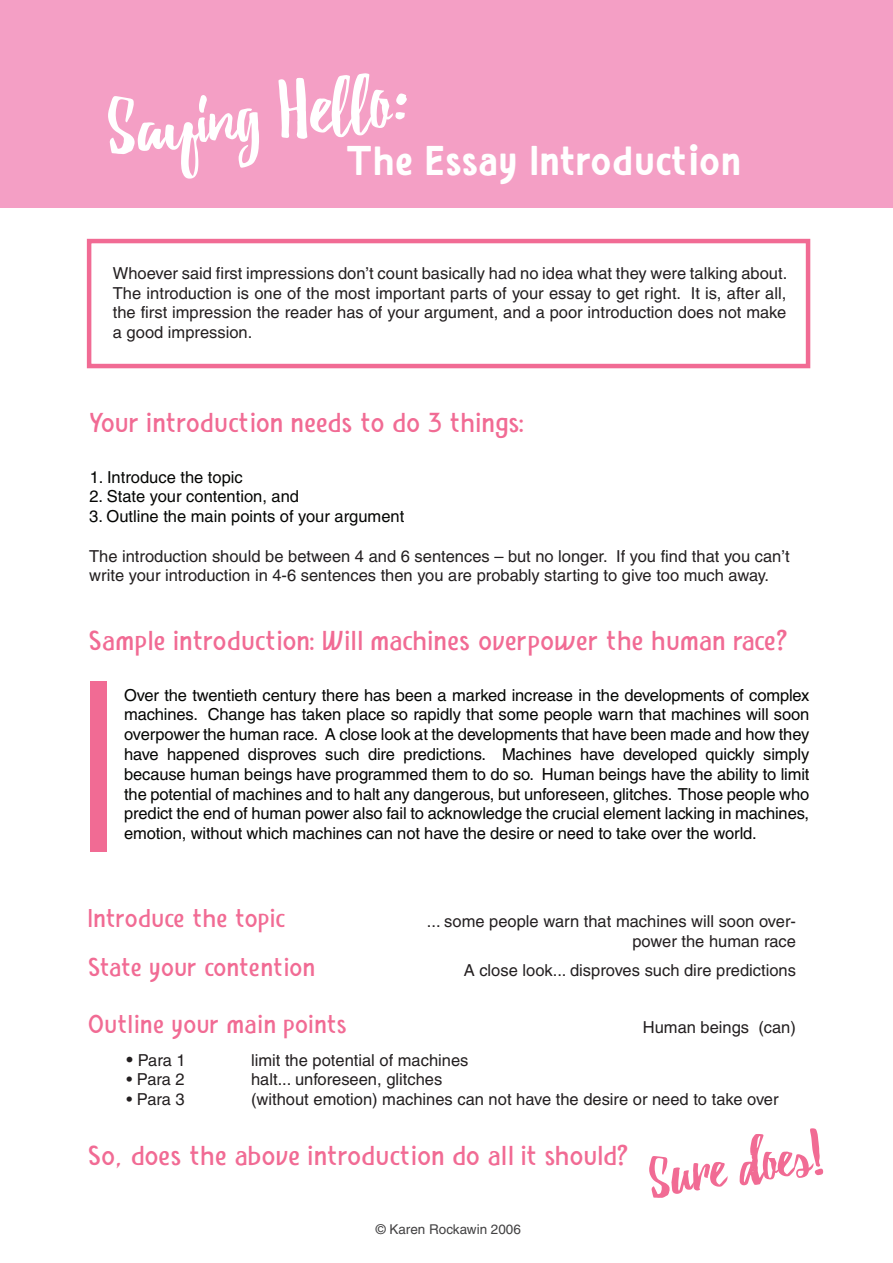
<style>
.page{position:relative;width:893px;height:1263px;background:#fff}
.page>*{position:absolute;margin:0;border:0;box-sizing:border-box;transform-origin:0 0}
.t1{font:700 39px "Amro Sans";letter-spacing:.07em;color:#fff}
.t2{font:25.5px "Amro Sans";letter-spacing:.07em;color:#f16b94}
.t3{font:24px/48.6px "Amro Sans";letter-spacing:.065em;color:#f16b94}
.t4{font:16.5px/19.8px "Helvetica";color:#040503;text-align:justify}
.t5{font:16.5px/19.8px "Helvetica";color:#231f20;text-align:justify}
.t6{font:13.5px "Helvetica";color:#424142}
.s1{font-size:18px}
</style>
<div class="page">
<div style="left:90px;top:681px;width:17px;height:171px;background:#f16b94"></div>
<div style="left:87px;top:239px;width:723px;height:129px;border:4px solid #f16b94"></div>
<div style="left:0;top:0;width:893px;height:208px;background:#f49fc5"></div>
<svg style="left:108px;top:95px;width:151px;height:84px"></svg>
<svg style="left:278px;top:73px;width:129px;height:66px"></svg>
<svg style="left:649px;top:1156px;width:79px;height:42px"></svg>
<svg style="left:740px;top:1128px;width:83px;height:57px"></svg>
<p class="t1" style="left:348px;top:137px;width:395px">The Essay Introduction</p>
<p class="t5" style="left:113px;top:263px;width:676px">Whoever said first impressions don’t count basically had no idea what they were talking about.<br>The introduction is one of the most important parts of your essay to get right. It is, after all, the first impression the reader has of your argument, and a poor introduction does not make a good impression.</p>
<h2 class="t2" style="left:90px;top:408px;width:435px">Your introduction needs to do 3 things:</h2>
<p class="t4" style="left:90px;top:467px;width:155px">1. Introduce the topic</p>
<p class="t4" style="left:89px;top:487px;width:211px">2. State your contention, and</p>
<p class="t4" style="left:89px;top:507px;width:317px">3. Outline the main points of your argument</p>
<p class="t5" style="left:89px;top:546px;width:702px">The introduction should be between 4 and 6 sentences – but no longer. If you find that you can’t write your introduction in 4-6 sentences then you are probably starting to give too much away.</p>
<h2 class="t2" style="left:90px;top:625px;width:700px">Sample introduction: Will machines overpower the human race?</h2>
<p class="t4" style="left:124px;top:685px;width:687px">Over the twentieth century there has been a marked increase in the developments of complex machines. Change has taken place so rapidly that some people warn that machines will soon overpower the human race. A close look at the developments that have been made and how they have happened disproves such dire predictions. Machines have developed quickly simply because human beings have programmed them to do so. Human beings have the ability to limit the potential of machines and to halt any dangerous, but unforeseen, glitches. Those people who predict the end of human power also fail to acknowledge the crucial element lacking in machines, emotion, without which machines can not have the desire or need to take over the world.</p>
<p class="t3" style="left:89px;top:894px;width:227px">Introduce the topic<br>State your contention</p>
<p class="t5" style="left:427px;top:911px;width:370px;text-align:right">... some people warn that machines will soon over&shy;power the human race</p>
<p class="t5" style="left:464px;top:960px;width:334px">A close look... disproves such dire predictions</p>
<p class="t3" style="left:89px;top:1000px;width:259px">Outl ine your main points</p>
<p class="t5" style="left:643px;top:1017px;width:155px">Human beings (can)</p>
<p class="t5" style="left:127px;top:1050px;width:61px"><span class="s1">•</span> Para 1</p>
<p class="t5" style="left:251px;top:1050px;width:219px">limit the potential of machines</p>
<p class="t5" style="left:127px;top:1070px;width:60px">• Para 2</p>
<p class="t5" style="left:251px;top:1070px;width:193px">halt... unforeseen, glitches</p>
<p class="t5" style="left:127px;top:1089px;width:60px">• Para 3</p>
<p class="t5" style="left:251px;top:1089px;width:529px">(without emotion) machines can not have the desire or need to take over</p>
<h2 class="t2" style="left:89px;top:1140px;width:541px">So, does the above introduction do all it should?</h2>
<p class="t6" style="left:376px;top:1221px;width:147px">© Karen Rockawin 2006</p>
</div>
